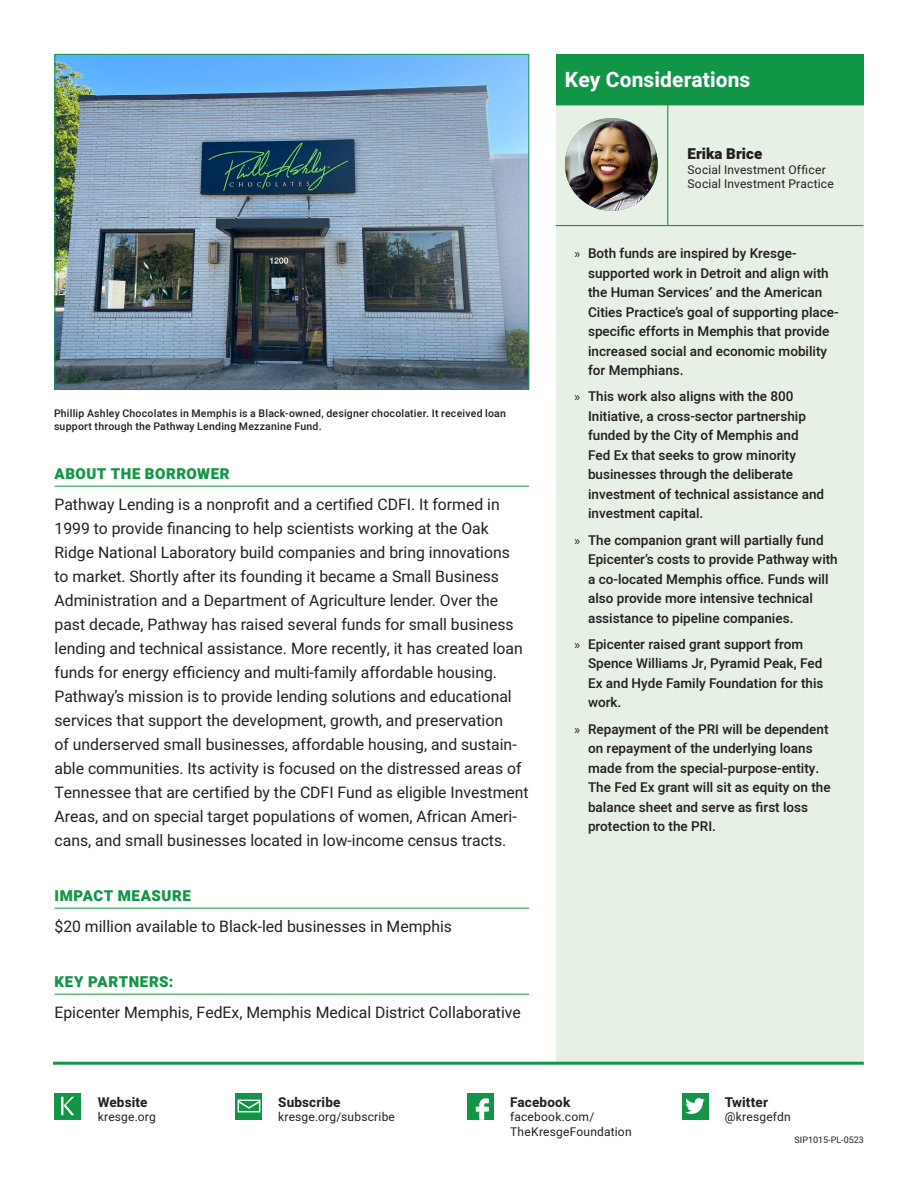
<style>
.page{position:relative;width:918px;height:1188px;background:#fff}
.page>*{position:absolute;margin:0;border:0;box-sizing:border-box;transform-origin:0 0}
.t1{font:700 21px "Heebo";letter-spacing:.005em;color:#fff}
.t2{font:15.75px/24px "Heebo";color:#231f20}
.t3{font:900 15px "Heebo";letter-spacing:.035em;color:#119647}
.Credentials{font:900 15px "Heebo";letter-spacing:.005em;color:#231f20}
.t4{font:500 13.5px/19.5px "Heebo";color:#231f20}
.Photo_Caption{font:700 13.5px "Heebo";letter-spacing:.01em;color:#231f20}
.Photo_Caption-2{font:12px/14.4px "Heebo";letter-spacing:.015em;color:#231f20}
.Credentials-2{font:12px "Heebo";letter-spacing:.02em;color:#231f20}
.Photo_Caption-3{font:500 10.5px/12.6px "Heebo";letter-spacing:.02em;color:#231f20}
.t5{font:9px "Heebo";color:#231f20}
.s1{font-family:"Myriad Pro";font-weight:400}
</style>
<div class="page">
<div style="left:556px;top:54px;width:308px;height:1009px;background:#e6f0e5"></div>
<img style="left:57px;top:56px;width:470px;height:332px">
<div style="left:55px;top:54px;width:474px;height:336px;border:1px solid #119647"></div>
<hr style="left:53px;top:1062px;width:811px;height:3px;background:#119647">
<svg style="left:236px;top:1093px;width:26px;height:26px"></svg>
<svg style="left:238px;top:1100px;width:22px;height:12px"></svg>
<div style="left:467px;top:1093px;width:27px;height:27px;background:#119647"></div>
<svg style="left:476px;top:1099px;width:13px;height:21px"></svg>
<div style="left:55px;top:1093px;width:26px;height:26px;background:#119647"></div>
<svg style="left:61px;top:1097px;width:13px;height:18px"></svg>
<div style="left:682px;top:1093px;width:26px;height:26px;background:#119647"></div>
<svg style="left:685px;top:1098px;width:20px;height:16px"></svg>
<hr style="left:55px;top:486px;width:474px;height:1px;background:#119647">
<hr style="left:55px;top:908px;width:474px;height:1px;background:#119647">
<hr style="left:55px;top:994px;width:474px;height:1px;background:#119647">
<img style="left:565px;top:118px;width:93px;height:93px;border-radius:46px">
<hr style="left:556px;top:105px;width:308px;height:1px;background:#119647">
<hr style="left:556px;top:225px;width:307px;height:1px;background:#119647">
<hr style="left:667px;top:105px;width:1px;height:121px;background:#119647">
<div style="left:556px;top:54px;width:308px;height:51px;background:#119647"></div>
<p class="t1" style="left:565px;top:65px;width:187px">Key Considerations</p>
<p class="Photo_Caption-3" style="left:54px;top:407px;width:454px">Phillip Ashley Chocolates in Memphis is a Black-owned, designer chocolatier. It received loan support through the Pathway Lending Mezzanine Fund.</p>
<p class="t3" style="left:55px;top:463px;width:177px">ABOUT THE BORROWER</p>
<p class="t2" style="left:55px;top:492px;width:476px">Pathway Lending is a nonprofit and a certified CDFI. It formed in 1999 to provide financing to help scientists working at the Oak Ridge National Laboratory build companies and bring innovations<br>to market. Shortly after its founding it became a Small Business Administration and a Department of Agriculture lender. Over the past decade, Pathway has raised several funds for small business lending and technical assistance. More recently, it has created loan funds for energy efficiency and multi-family affordable housing.<br>Pathway’s mission is to provide lending solutions and educational services that support the development, growth, and preservation<br>of underserved small businesses, affordable housing, and sustain&shy;able communities. Its activity is focused on the distressed areas of Tennessee that are certified by the CDFI Fund as eligible Investment Areas, and on special target populations of women, African Ameri&shy;cans, and small businesses located in low-income census tracts.</p>
<p class="t3" style="left:55px;top:885px;width:138px">IMPACT MEASURE</p>
<p class="t2" style="left:55px;top:914px;width:399px">$20 million available to Black-led businesses in Memphis</p>
<p class="t3" style="left:55px;top:971px;width:120px">KEY PARTNERS:</p>
<p class="t2" style="left:55px;top:1000px;width:468px">Epicenter Memphis, FedEx, Memphis Medical District Collaborative</p>
<p class="Credentials" style="left:688px;top:143px;width:76px">Erika Brice</p>
<p class="Credentials-2" style="left:688px;top:161px;width:140px">Social Investment Officer</p>
<p class="Credentials-2" style="left:688px;top:175px;width:148px">Social Investment Practice</p>
<p class="t4" style="left:588px;top:244px;width:252px;text-indent:-14px"><span class="s1">»</span> Both funds are inspired by Kresge&shy;supported work in Detroit and align with the Human Services’ and the American Cities Practice’s goal of supporting place&shy;specific efforts in Memphis that provide increased social and economic mobility for Memphians.</p>
<p class="t4" style="left:588px;top:387px;width:238px;text-indent:-14px"><span class="s1">»</span> This work also aligns with the 800<br>Initiative, a cross-sector partnership funded by the City of Memphis and Fed Ex that seeks to grow minority businesses through the deliberate investment of technical assistance and investment capital.</p>
<p class="t4" style="left:588px;top:530px;width:251px;text-indent:-14px"><span class="s1">»</span> The companion grant will partially fund Epicenter’s costs to provide Pathway with a co-located Memphis office. Funds will also provide more intensive technical assistance to pipeline companies.</p>
<p class="t4" style="left:588px;top:635px;width:237px;text-indent:-14px"><span class="s1">»</span> Epicenter raised grant support from<br>Spence Williams Jr, Pyramid Peak, Fed<br>Ex and Hyde Family Foundation for this work.</p>
<p class="t4" style="left:588px;top:719px;width:244px;text-indent:-14px"><span class="s1">»</span> Repayment of the PRI will be dependent on repayment of the underlying loans made from the special-purpose-entity.<br>The Fed Ex grant will sit as equity on the balance sheet and serve as first loss protection to the PRI.</p>
<p class="Photo_Caption" style="left:98px;top:1093px;width:51px">Website</p>
<p class="Photo_Caption-2" style="left:98px;top:1110px;width:60px">kresge.org</p>
<p class="Photo_Caption" style="left:278px;top:1093px;width:64px">Subscribe</p>
<p class="Photo_Caption-2" style="left:278px;top:1110px;width:118px">kresge.org/subscribe</p>
<p class="Photo_Caption" style="left:510px;top:1093px;width:62px">Facebook</p>
<p class="Photo_Caption-2" style="left:510px;top:1110px;width:123px">facebook.com/<br>TheKresgeFoundation</p>
<p class="Photo_Caption" style="left:725px;top:1093px;width:45px">Twitter</p>
<p class="Photo_Caption-2" style="left:725px;top:1110px;width:67px">@kresgefdn</p>
<p class="t5" style="left:795px;top:1134px;width:71px">SIP1015-PL-0523</p>
</div>
